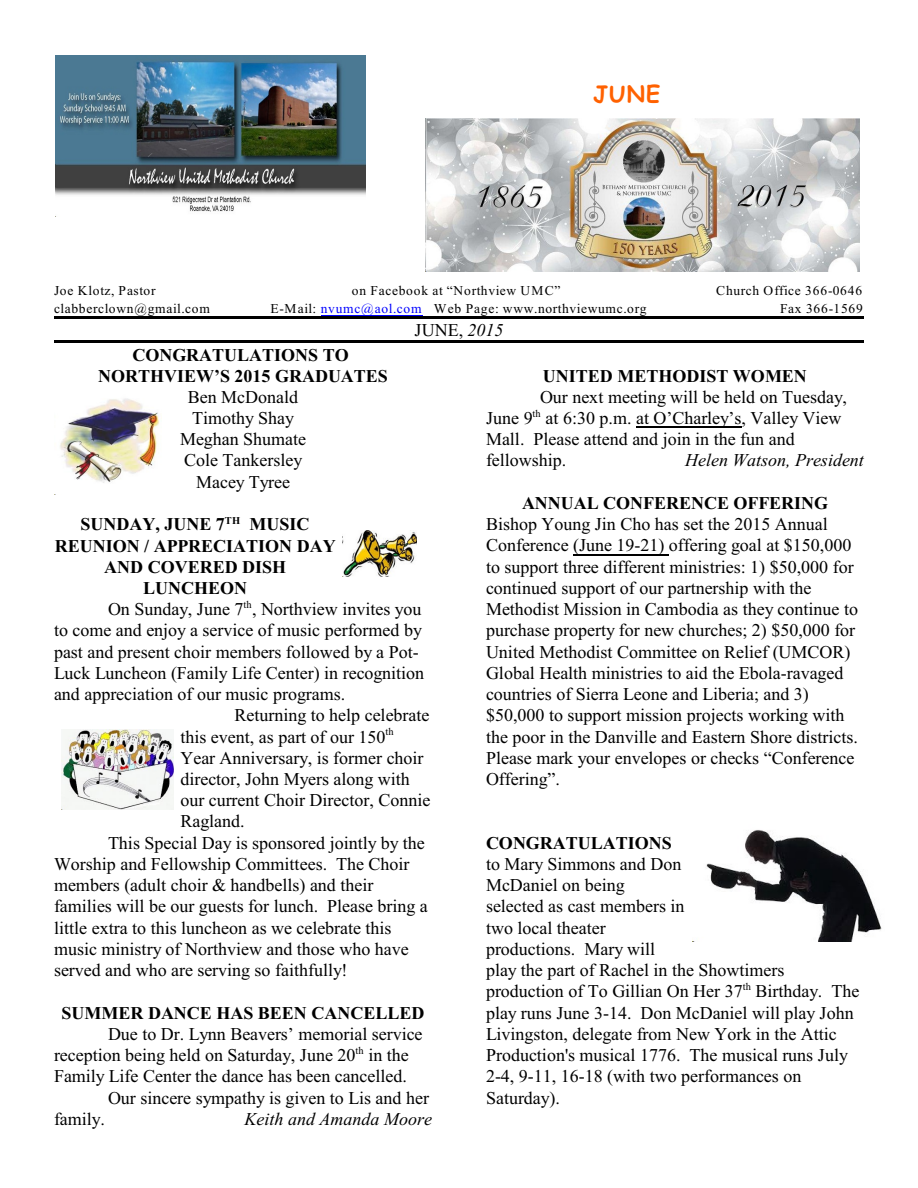
<style>
.page{position:relative;width:918px;height:1188px;background:#fff}
.page>*{position:absolute;margin:0;border:0;box-sizing:border-box;transform-origin:0 0}
.t1{font:700 22.5px "Comic Sans MS";color:#ff6100}
.t2{font:18px/21.3px "Times New Roman";color:#000}
.t3{font:700 18px/21.3px "Times New Roman";color:#000;text-align:center}
.t4{font:italic 18px "Times New Roman";color:#000}
.t5{font:13.5px "Times New Roman";letter-spacing:.05em;color:#000}
.t6{font:10.5px "Times New Roman";letter-spacing:.015em;color:#000}
.t7{font:700 10.5px "Times New Roman";color:#000}
.s1{color:#00f}
.s2{font-style:italic}
</style>
<div class="page">
<img style="left:55px;top:55px;width:310px;height:162px">
<img style="left:343px;top:531px;width:73px;height:46px">
<img style="left:426px;top:118px;width:433px;height:153px">
<img style="left:61px;top:730px;width:113px;height:79px">
<img style="left:60px;top:398px;width:102px;height:85px">
<img style="left:706px;top:830px;width:176px;height:111px">
<hr style="left:321px;top:315px;width:101px;height:1px;background:#00f">
<hr style="left:636px;top:427px;width:106px;height:1px;background:#000">
<hr style="left:573px;top:554px;width:96px;height:1px;background:#000">
<hr style="left:54px;top:316px;width:810px;height:3px;background:#000">
<hr style="left:54px;top:340px;width:810px;height:3px;background:#000">
<p class="t1" style="left:593px;top:84px;width:68px">JUNE</p>
<p class="t5" style="left:54px;top:286px;width:103px">Joe Klotz, Pastor</p>
<p class="t5" style="left:352px;top:286px;width:210px">on Facebook at “Northview UMC”</p>
<p class="t5" style="left:716px;top:286px;width:147px">Church Office 366-0646</p>
<p class="t5" style="left:54px;top:303px;width:157px">clabberclown@gmail.com</p>
<p class="t5" style="left:270px;top:303px;width:378px">E-Mail: <span class="s1">nvumc@aol.com</span> Web Page: www.northviewumc.org</p>
<p class="t5" style="left:780px;top:303px;width:84px">Fax 366-1569</p>
<p class="t2" style="left:415px;top:321px;width:91px">JUNE, <span class="s2">2015</span></p>
<p class="t3" style="left:98px;top:346px;width:291px">CONGRATULATIONS TO<br>NORTHVIEW’S 2015 GRADUATES</p>
<p class="t2" style="left:180px;top:388px;width:128px;text-align:center">Ben McDonald<br>Timothy Shay<br>Meghan Shumate<br>Cole Tankersley<br>Macey Tyree</p>
<p class="t3" style="left:81px;top:516px;width:146px">SUNDAY, JUNE 7</p>
<p class="t3" style="left:250px;top:516px;width:61px">MUSIC</p>
<p class="t3" style="left:543px;top:367px;width:266px">UNITED METHODIST WOMEN</p>
<p class="t2" style="left:486px;top:388px;width:363px;text-indent:54px">Our next meeting will be held on Tuesday,<br>June 9 at 6:30 p.m. at O’Charley’s, Valley View</p>
<p class="t6" style="left:532px;top:409px;width:10px">th</p>
<p class="t2" style="left:486px;top:430px;width:310px">Mall. Please attend and join in the fun and fellowship.</p>
<p class="t4" style="left:685px;top:454px;width:180px">Helen Watson, President</p>
<p class="t3" style="left:522px;top:494px;width:308px">ANNUAL CONFERENCE OFFERING</p>
<p class="t2" style="left:486px;top:515px;width:374px">Bishop Young Jin Cho has set the 2015 Annual Conference (June 19-21) offering goal at $150,000 to support three different ministries: 1) $50,000 for continued support of our partnership with the Methodist Mission in Cambodia as they continue to purchase property for new churches; 2) $50,000 for United Methodist Committee on Relief (UMCOR)<br>Global Health ministries to aid the Ebola-ravaged countries of Sierra Leone and Liberia; and 3) $50,000 to support mission projects working with the poor in the Danville and Eastern Shore districts.<br>Please mark your envelopes or checks “Conference Offering”.</p>
<p class="t7" style="left:225px;top:516px;width:17px">TH</p>
<p class="t3" style="left:55px;top:537px;width:283px">REUNION / APPRECIATION DAY<br>AND COVERED DISH<br>LUNCHEON</p>
<p class="t2" style="left:108px;top:600px;width:315px">On Sunday, June 7 , Northview invites you</p>
<p class="t6" style="left:244px;top:601px;width:10px">th</p>
<p class="t2" style="left:54px;top:621px;width:370px">to come and enjoy a service of music performed by</p>
<p class="t2" style="left:54px;top:643px;width:366px">past and present choir members followed by a Pot-</p>
<p class="t2" style="left:54px;top:664px;width:372px">Luck Luncheon (Family Life Center) in recognition</p>
<p class="t2" style="left:54px;top:685px;width:293px">and appreciation of our music programs.</p>
<p class="t2" style="left:234px;top:706px;width:197px">Returning to help celebrate</p>
<p class="t2" style="left:180px;top:728px;width:215px">this event, as part of our 150<sup>th</sup></p>
<p class="t2" style="left:180px;top:749px;width:245px">Year Anniversary, is former choir</p>
<p class="t2" style="left:180px;top:770px;width:231px">director, John Myers along with</p>
<p class="t2" style="left:180px;top:791px;width:252px">our current Choir Director, Connie</p>
<p class="t2" style="left:180px;top:813px;width:66px">Ragland.</p>
<p class="t2" style="left:108px;top:834px;width:318px">This Special Day is sponsored jointly by the</p>
<p class="t2" style="left:54px;top:855px;width:357px">Worship and Fellowship Committees. The Choir</p>
<p class="t2" style="left:54px;top:876px;width:321px">members (adult choir &amp; handbells) and their</p>
<p class="t2" style="left:54px;top:897px;width:375px">families will be our guests for lunch. Please bring a</p>
<p class="t2" style="left:54px;top:919px;width:339px">little extra to this luncheon as we celebrate this</p>
<p class="t2" style="left:54px;top:940px;width:356px">music ministry of Northview and those who have</p>
<p class="t2" style="left:54px;top:961px;width:295px">served and who are serving so faithfully!</p>
<p class="t3" style="left:62px;top:1004px;width:364px">SUMMER DANCE HAS BEEN CANCELLED</p>
<p class="t2" style="left:54px;top:1025px;width:370px;text-indent:54px">Due to Dr. Lynn Beavers’ memorial service reception being held on Saturday, June 20 in the</p>
<p class="t3" style="left:486px;top:834px;width:187px">CONGRATULATIONS</p>
<p class="t2" style="left:486px;top:855px;width:375px">to Mary Simmons and Don<br>McDaniel on being<br>selected as cast members in<br>two local theater<br>productions. Mary will<br>play the part of Rachel in the Showtimers production of To Gillian On Her 37 Birthday. The</p>
<p class="t6" style="left:743px;top:983px;width:10px">th</p>
<p class="t2" style="left:486px;top:1004px;width:369px">play runs June 3-14. Don McDaniel will play John Livingston, delegate from New York in the Attic Production's musical 1776. The musical runs July 2-4, 9-11, 16-18 (with two performances on Saturday).</p>
<p class="t6" style="left:356px;top:1047px;width:10px">th</p>
<p class="t2" style="left:54px;top:1067px;width:355px">Family Life Center the dance has been cancelled.</p>
<p class="t2" style="left:108px;top:1089px;width:323px">Our sincere sympathy is given to Lis and her</p>
<p class="t2" style="left:54px;top:1110px;width:52px">family.</p>
<p class="t4" style="left:245px;top:1112px;width:189px">Keith and Amanda Moore</p>
</div>
